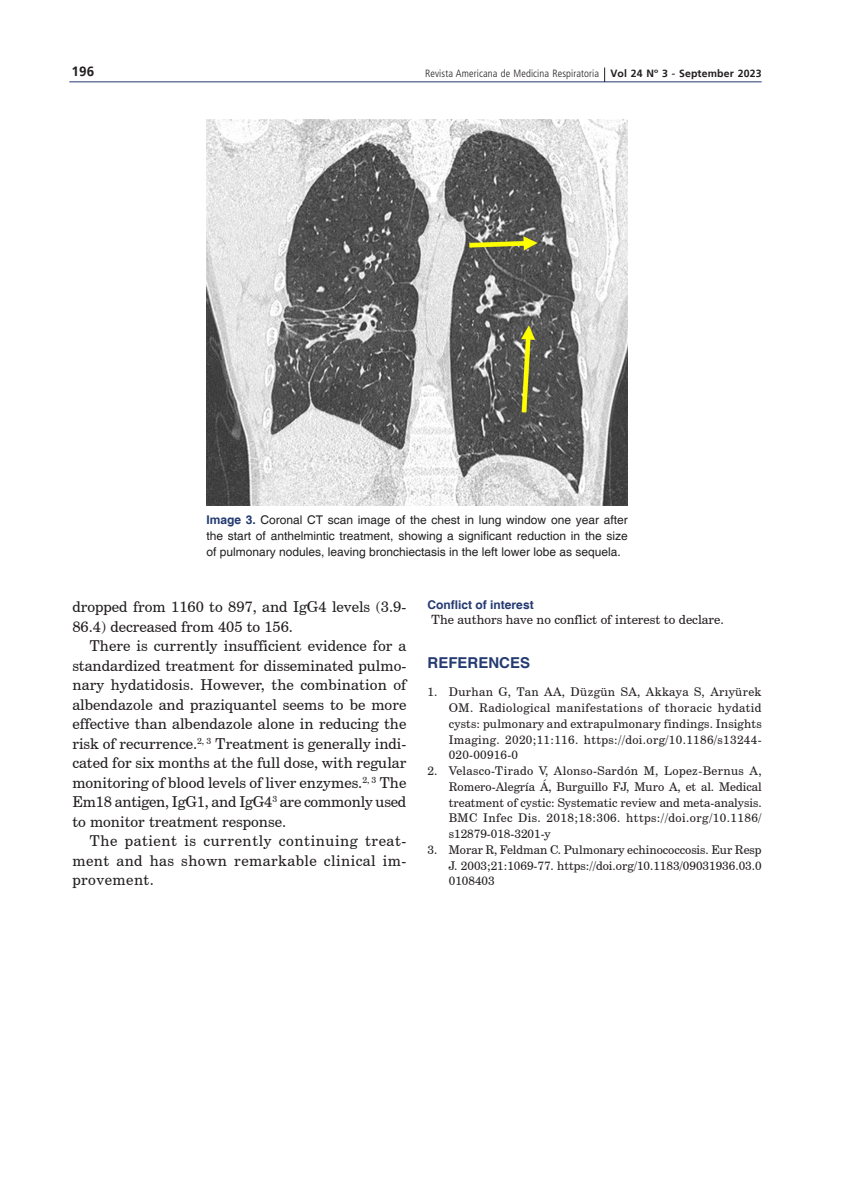
<style>
.page{position:relative;width:851px;height:1191px;background:#fff}
.page>*{position:absolute;margin:0;border:0;box-sizing:border-box;transform-origin:0 0}
.t1{font:15px/19.5px "Century Schoolbook BT";color:#231f20;text-align:justify}
.t2{font:700 15px "Helvetica";color:#253a71}
.t3{font:700 13.5px "Frutiger";color:#231f20}
.t4{font:12.75px "Century Schoolbook BT";color:#231f20}
.t5{font:12px/15.8px "Century Schoolbook BT";letter-spacing:.02em;color:#231f20;text-align:justify}
.t6{font:12px/15.8px "Helvetica";color:#231f20;text-align:justify}
.t7{font:700 12px "Helvetica";color:#253a71}
.t8{font:300 condensed 10.5px "Frutiger LT Std";letter-spacing:.01em;color:#231f20}
.s1{font-family:"Frutiger";font-weight:700;font-stretch:normal}
.s2{font-weight:700;color:#253a71}
</style>
<div class="page">
<hr style="left:69px;top:81px;width:692px;height:1px;background:#253a71">
<svg style="left:604px;top:67px;width:1px;height:15px"></svg>
<img style="left:206px;top:119px;width:421px;height:386px">
<p class="t3" style="left:71px;top:63px;width:24px">196</p>
<p class="t8" style="left:425px;top:67px;width:338px">Revista Americana de Medicina Respiratoria <span class="s1">Vol 24 Nº 3 - September 2023</span></p>
<p class="t6" style="left:206px;top:512px;width:423px"><span class="s2">Image 3.</span> Coronal CT scan image of the chest in lung window one year after the start of anthelmintic treatment, showing a significant reduction in the size of pulmonary nodules, leaving bronchiectasis in the left lower lobe as sequela.</p>
<p class="t1" style="left:72px;top:597px;width:335px">dropped from 1160 to 897, and IgG4 levels (3.9-<br>86.4) decreased from 405 to 156.</p>
<p class="t1" style="left:72px;top:636px;width:335px;text-indent:17px">There is currently insufficient evidence for a standardized treatment for disseminated pulmo&shy;nary hydatidosis. However, the combination of albendazole and praziquantel seems to be more effective than albendazole alone in reducing the risk of recurrence.<sup>2,</sup> <sup>3</sup> Treatment is generally indi&shy;cated for six months at the full dose, with regular monitoring of blood levels of liver enzymes.<sup>2,</sup> <sup>3</sup> The Em18 antigen, IgG1, and IgG4<sup>3</sup> are commonly used to monitor treatment response.</p>
<p class="t1" style="left:72px;top:831px;width:335px;text-indent:17px">The patient is currently continuing treat&shy;ment and has shown remarkable clinical im&shy;provement.</p>
<p class="t7" style="left:427px;top:598px;width:108px">Conflict of interest</p>
<p class="t4" style="left:431px;top:612px;width:294px">The authors have no conflict of interest to declare.</p>
<p class="t2" style="left:427px;top:653px;width:104px">REFERENCES</p>
<p class="t5" style="left:449px;top:684px;width:314px;text-indent:-21px">1. Durhan G, Tan AA, Düzgün SA, Akkaya S, Arıyürek OM. Radiological manifestations of thoracic hydatid cysts: pulmonary and extrapulmonary findings. Insights Imaging. 2020;11:116. https://doi.org/10.1186/s13244- 020-00916-0</p>
<p class="t5" style="left:449px;top:762px;width:314px;text-indent:-21px">2. Velasco-Tirado V, Alonso-Sardón M, Lopez-Bernus A, Romero-Alegría Á, Burguillo FJ, Muro A, et al. Medical treatment of cystic: Systematic review and meta-analysis.<br>BMC Infec Dis. 2018;18:306. https://doi.org/10.1186/ s12879-018-3201-y</p>
<p class="t5" style="left:449px;top:841px;width:314px;text-indent:-21px">3. Morar R, Feldman C. Pulmonary echinococcosis. Eur Resp J. 2003;21:1069-77. https://doi.org/10.1183/09031936.03.0<br>0108403</p>
</div>
